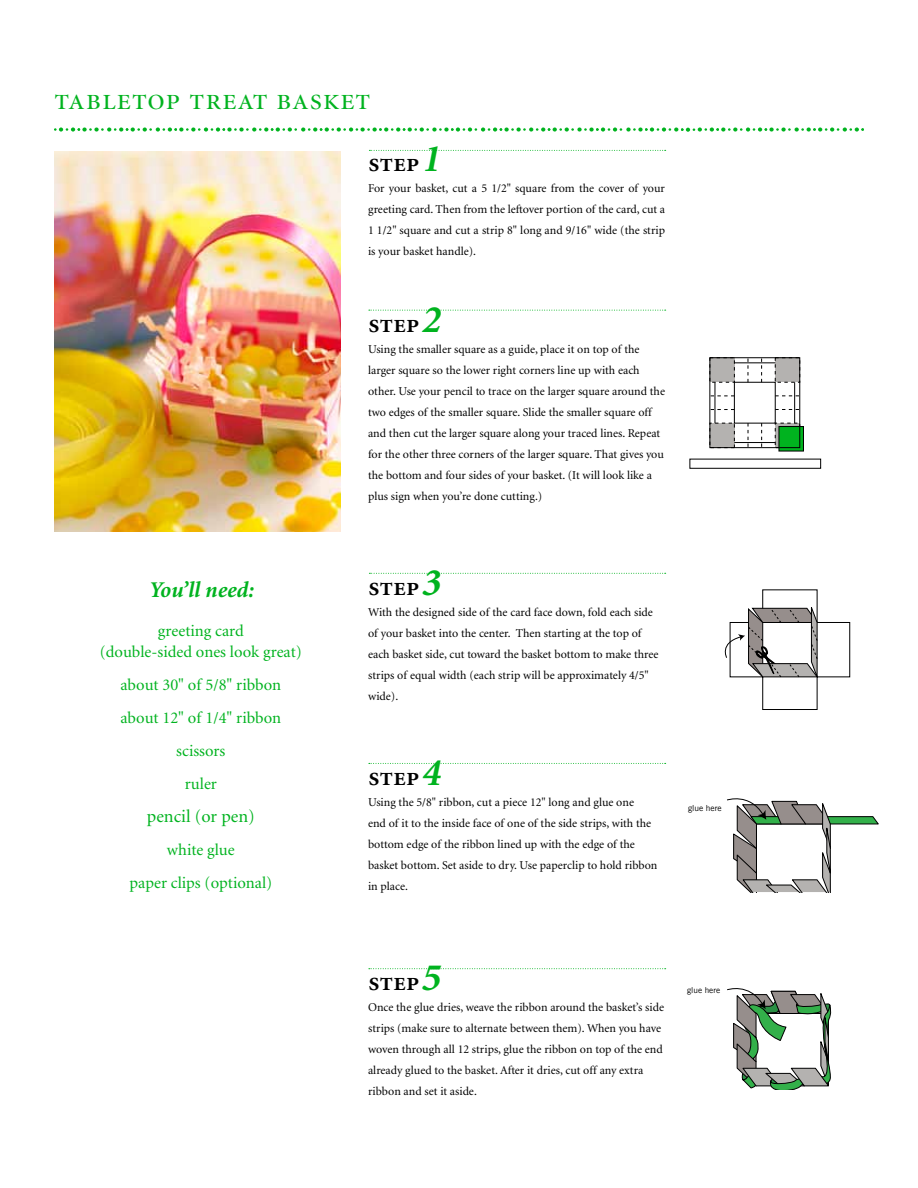
<style>
.page{position:relative;width:918px;height:1188px;background:#fff}
.page>*{position:absolute;margin:0;border:0;box-sizing:border-box;transform-origin:0 0}
.t1{font:31.5px "Minion Display Regular SC";letter-spacing:.02em;color:#00b31f}
.t2{font:27px "Minion Semibold SC";color:#000}
.t3{font:italic 700 22.5px "Minion";color:#00b31f}
.t4{font:18px "Minion";color:#00b31f}
.t5{font:16.5px/33px "Minion";color:#00b31f;text-align:center}
.t6{font:12px/21px "Minion";color:#000}
.t7{font:8.4px "Trade Gothic HMK";color:#000}
.t8{font:8.25px "Trade Gothic HMK";color:#000}
.s1{font-family:"Minion";font-weight:700;font-style:italic;font-size:39px;color:#00b31f}
</style>
<div class="page">
<div style="left:690px;top:459px;width:131px;height:10px;border:1px solid #000"></div>
<div style="left:710px;top:423px;width:24px;height:25px;background:#b4b2b0"></div>
<div style="left:710px;top:358px;width:24px;height:24px;background:#b4b2b0"></div>
<div style="left:775px;top:358px;width:25px;height:24px;background:#b4b2b0"></div>
<svg style="left:777px;top:425px;width:21px;height:21px"></svg>
<div style="left:734px;top:382px;width:42px;height:41px;border:1px solid #000"></div>
<svg style="left:775px;top:409px;width:23px;height:1px"></svg>
<svg style="left:775px;top:396px;width:23px;height:1px"></svg>
<svg style="left:761px;top:359px;width:1px;height:23px"></svg>
<svg style="left:748px;top:359px;width:1px;height:23px"></svg>
<svg style="left:712px;top:396px;width:22px;height:1px"></svg>
<svg style="left:712px;top:409px;width:22px;height:1px"></svg>
<svg style="left:748px;top:423px;width:1px;height:23px"></svg>
<svg style="left:761px;top:423px;width:1px;height:23px"></svg>
<hr style="left:734px;top:442px;width:41px;height:1px;background:#000">
<hr style="left:715px;top:382px;width:1px;height:41px;background:#000">
<hr style="left:734px;top:363px;width:41px;height:1px;background:#000">
<hr style="left:794px;top:382px;width:1px;height:41px;background:#000">
<div style="left:779px;top:427px;width:24px;height:24px;background:#00b31f"></div>
<div style="left:779px;top:426px;width:25px;height:25px;border:1px solid #000"></div>
<div style="left:710px;top:357px;width:90px;height:91px;border:1px solid #000"></div>
<svg style="left:724px;top:589px;width:126px;height:121px"></svg>
<svg style="left:727px;top:798px;width:152px;height:94px"></svg>
<svg style="left:727px;top:988px;width:105px;height:102px"></svg>
<svg style="left:369px;top:310px;width:297px;height:1px"></svg>
<svg style="left:369px;top:573px;width:297px;height:1px"></svg>
<svg style="left:369px;top:150px;width:297px;height:1px"></svg>
<svg style="left:54px;top:127px;width:810px;height:5px"></svg>
<img style="left:54px;top:152px;width:286px;height:380px">
<svg style="left:369px;top:763px;width:297px;height:1px"></svg>
<svg style="left:369px;top:968px;width:297px;height:1px"></svg>
<h1 class="t1" style="left:54px;top:84px;width:318px">tabletop treat basket</h1>
<h2 class="t2" style="left:368px;top:148px;width:73px">step<span class="s1">1</span></h2>
<p class="t6" style="left:368px;top:178px;width:299px;text-align:justify">For your basket, cut a 5 1/2" square from the cover of your greeting card. Then from the leftover portion of the card, cut a 1 1/2" square and cut a strip 8" long and 9/16" wide (the strip is your basket handle).</p>
<h2 class="t2" style="left:368px;top:309px;width:73px">step<span class="s1">2</span></h2>
<p class="t6" style="left:368px;top:339px;width:298px">Using the smaller square as a guide, place it on top of the larger square so the lower right corners line up with each other. Use your pencil to trace on the larger square around the two edges of the smaller square. Slide the smaller square off and then cut the larger square along your traced lines. Repeat for the other three corners of the larger square. That gives you the bottom and four sides of your basket. (It will look like a plus sign when you’re done cutting.)</p>
<h3 class="t3" style="left:149px;top:578px;width:106px">You’ll need:</h3>
<h3 class="t5" style="left:100px;top:620px;width:204px;line-height:21px">greeting card<br>(double-sided ones look great)</h3>
<h3 class="t5" style="left:120px;top:668px;width:162px">about 30" of 5/8" ribbon about 12" of 1/4" ribbon scissors<br>ruler</h3>
<h3 class="t4" style="left:147px;top:807px;width:110px">pencil (or pen)</h3>
<h3 class="t5" style="left:129px;top:833px;width:144px">white glue<br>paper clips (optional)</h3>
<h2 class="t2" style="left:368px;top:573px;width:73px">step<span class="s1">3</span></h2>
<p class="t6" style="left:368px;top:602px;width:292px">With the designed side of the card face down, fold each side of your basket into the center. Then starting at the top of each basket side, cut toward the basket bottom to make three strips of equal width (each strip will be approximately 4/5" wide).</p>
<h2 class="t2" style="left:368px;top:762px;width:73px">step<span class="s1">4</span></h2>
<p class="t6" style="left:368px;top:792px;width:291px">Using the 5/8" ribbon, cut a piece 12" long and glue one<br>end of it to the inside face of one of the side strips, with the bottom edge of the ribbon lined up with the edge of the basket bottom. Set aside to dry. Use paperclip to hold ribbon in place.</p>
<p class="t7" style="left:688px;top:803px;width:35px">glue here</p>
<h2 class="t2" style="left:368px;top:967px;width:73px">step<span class="s1">5</span></h2>
<p class="t6" style="left:368px;top:997px;width:298px">Once the glue dries, weave the ribbon around the basket’s side strips (make sure to alternate between them). When you have woven through all 12 strips, glue the ribbon on top of the end already glued to the basket. After it dries, cut off any extra ribbon and set it aside.</p>
<p class="t8" style="left:687px;top:985px;width:35px">glue here</p>
</div>
